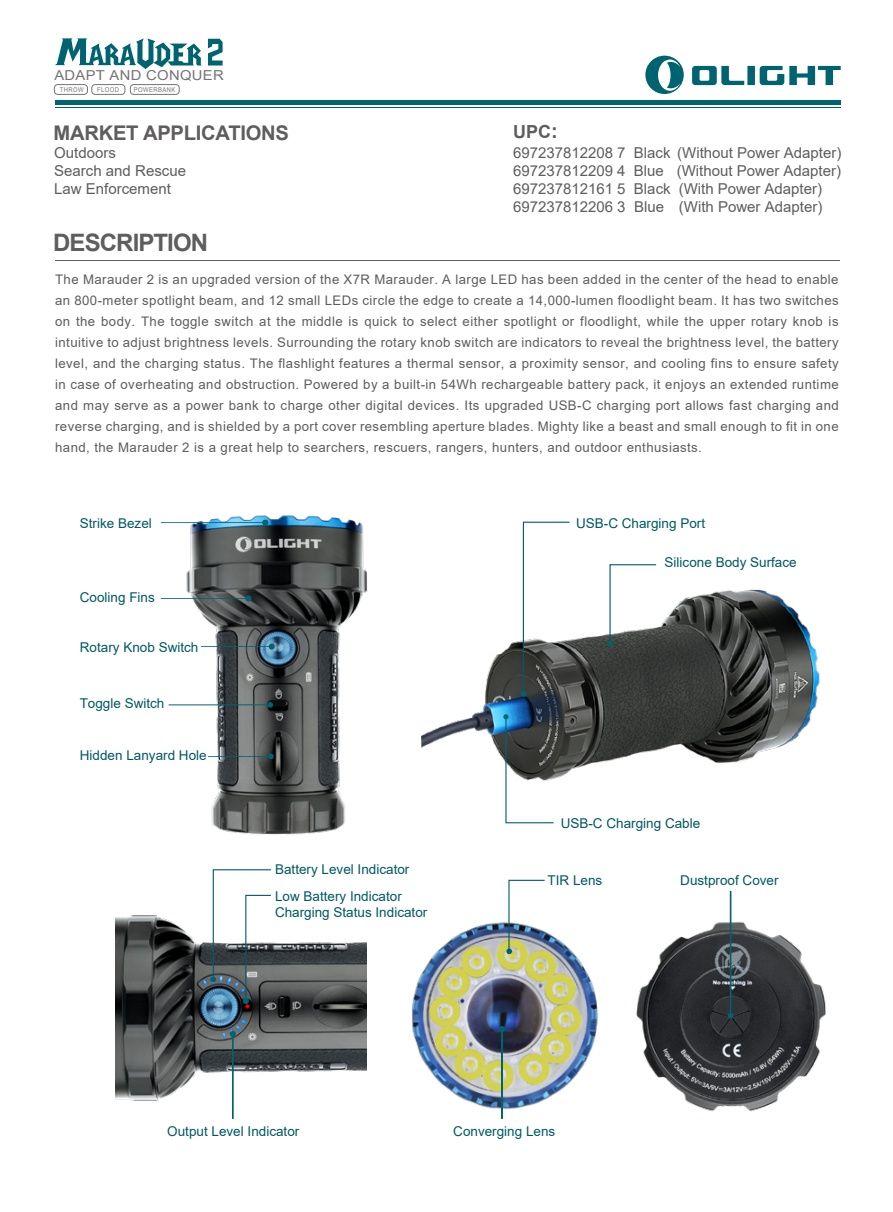
<style>
.page{position:relative;width:893px;height:1212px;background:#fff}
.page>*{position:absolute;margin:0;border:0;box-sizing:border-box;transform-origin:0 0}
.t1{font:700 24px "Arial";letter-spacing:-.04em;color:#5f5d5d}
.t2{font:700 20.25px "Arial";letter-spacing:-.015em;color:#5f5d5d}
.t3{font:700 18px "Arial";color:#5f5d5d}
.t4{font:15px/18px "Arial";color:#5d5d5d}
.t5{font:13.65px "Arial";letter-spacing:.02em;color:#757475;scale:1.08 1}
.t6{font:13.5px/16.2px "Arial";color:#005861}
.t7{font:13.2px/21px "Arial";letter-spacing:.035em;color:#5d5d5d;text-align:justify}
.t8{font:6.6px "Arial Narrow";letter-spacing:.06em;color:#757475;scale:1.08 1}
.s1{font-size:20.25px}
</style>
<div class="page">
<img style="left:412px;top:922px;width:186px;height:188px">
<img style="left:636px;top:921px;width:190px;height:191px">
<img style="left:167px;top:515px;width:201px;height:320px">
<img style="left:422px;top:589px;width:398px;height:190px">
<hr style="left:55px;top:261px;width:784px;height:1px;background:#5f5d5d">
<svg style="left:692px;top:66px;width:149px;height:19px"></svg>
<svg style="left:645px;top:56px;width:39px;height:38px"></svg>
<hr style="left:55px;top:100px;width:786px;height:4px;background:#006370">
<hr style="left:55px;top:107px;width:786px;height:1px;background:#006370">
<hr style="left:201px;top:646px;width:71px;height:1px;background:#006370">
<svg style="left:269px;top:643px;width:6px;height:6px"></svg>
<hr style="left:161px;top:598px;width:87px;height:1px;background:#006370">
<svg style="left:245px;top:595px;width:6px;height:6px"></svg>
<hr style="left:208px;top:756px;width:62px;height:1px;background:#006370">
<hr style="left:169px;top:704px;width:100px;height:1px;background:#006370">
<svg style="left:268px;top:754px;width:6px;height:5px"></svg>
<svg style="left:267px;top:702px;width:6px;height:6px"></svg>
<hr style="left:161px;top:522px;width:103px;height:1px;background:#006370">
<svg style="left:262px;top:520px;width:6px;height:6px"></svg>
<svg style="left:503px;top:714px;width:52px;height:110px"></svg>
<svg style="left:521px;top:521px;width:50px;height:176px"></svg>
<svg style="left:499px;top:1026px;width:6px;height:93px"></svg>
<svg style="left:728px;top:891px;width:5px;height:127px"></svg>
<svg style="left:506px;top:879px;width:40px;height:75px"></svg>
<img style="left:116px;top:916px;width:251px;height:184px">
<svg style="left:230px;top:1031px;width:6px;height:88px"></svg>
<svg style="left:210px;top:869px;width:62px;height:135px"></svg>
<svg style="left:607px;top:564px;width:50px;height:82px"></svg>
<div style="left:92px;top:84px;width:33px;height:11px;border:1px solid #757475;border-radius:3px"></div>
<div style="left:130px;top:84px;width:49px;height:11px;border:1px solid #757475;border-radius:3px"></div>
<div style="left:54px;top:84px;width:34px;height:11px;border:1px solid #757475;border-radius:3px"></div>
<svg style="left:55px;top:38px;width:147px;height:31px"></svg>
<svg style="left:208px;top:39px;width:15px;height:27px"></svg>
<p class="t5" style="left:54px;top:66px;width:158px">ADAPT AND CONQUER</p>
<p class="t8" style="left:60px;top:85px;width:24px">THROW</p>
<p class="t8" style="left:97px;top:85px;width:22px">FLOOD</p>
<p class="t8" style="left:134px;top:85px;width:40px">POWERBANK</p>
<h2 class="t2" style="left:54px;top:119px;width:237px">MARKET APPLICATIONS</h2>
<p class="t4" style="left:54px;top:144px;width:133px">Outdoors<br>Search and Rescue<br>Law Enforcement</p>
<h1 class="t1" style="left:53px;top:225px;width:156px">DESCRIPTION</h1>
<h3 class="t3" style="left:513px;top:119px;width:46px">UPC<span class="s1">:</span></h3>
<p class="t4" style="left:513px;top:144px;width:330px">697237812208 7 Black (Without Power Adapter)<br>697237812209 4 Blue (Without Power Adapter)<br>697237812161 5 Black (With Power Adapter)<br>697237812206 3 Blue (With Power Adapter)</p>
<p class="t7" style="left:55px;top:268px;width:785px">The Marauder 2 is an upgraded version of the X7R Marauder. A large LED has been added in the center of the head to enable an 800-meter spotlight beam, and 12 small LEDs circle the edge to create a 14,000-lumen floodlight beam. It has two switches on the body. The toggle switch at the middle is quick to select either spotlight or floodlight, while the upper rotary knob is intuitive to adjust brightness levels. Surrounding the rotary knob switch are indicators to reveal the brightness level, the battery level, and the charging status. The flashlight features a thermal sensor, a proximity sensor, and cooling fins to ensure safety in case of overheating and obstruction. Powered by a built-in 54Wh rechargeable battery pack, it enjoys an extended runtime and may serve as a power bank to charge other digital devices. Its upgraded USB-C charging port allows fast charging and reverse charging, and is shielded by a port cover resembling aperture blades. Mighty like a beast and small enough to fit in one hand, the Marauder 2 is a great help to searchers, rescuers, rangers, hunters, and outdoor enthusiasts.</p>
<p class="t6" style="left:80px;top:515px;width:74px">Strike Bezel</p>
<p class="t6" style="left:80px;top:589px;width:77px">Cooling Fins</p>
<p class="t6" style="left:80px;top:639px;width:120px">Rotary Knob Switch</p>
<p class="t6" style="left:80px;top:695px;width:86px">Toggle Switch</p>
<p class="t6" style="left:80px;top:747px;width:128px">Hidden Lanyard Hole</p>
<p class="t6" style="left:275px;top:861px;width:136px">Battery Level Indicator</p>
<p class="t6" style="left:275px;top:888px;width:154px">Low Battery Indicator<br>Charging Status Indicator</p>
<p class="t6" style="left:576px;top:515px;width:131px">USB-C Charging Port</p>
<p class="t6" style="left:665px;top:554px;width:134px">Silicone Body Surface</p>
<p class="t6" style="left:561px;top:815px;width:141px">USB-C Charging Cable</p>
<p class="t6" style="left:547px;top:872px;width:56px">TIR Lens</p>
<p class="t6" style="left:680px;top:872px;width:100px">Dustproof Cover</p>
<p class="t6" style="left:167px;top:1123px;width:134px">Output Level Indicator</p>
<p class="t6" style="left:453px;top:1123px;width:104px">Converging Lens</p>
</div>
